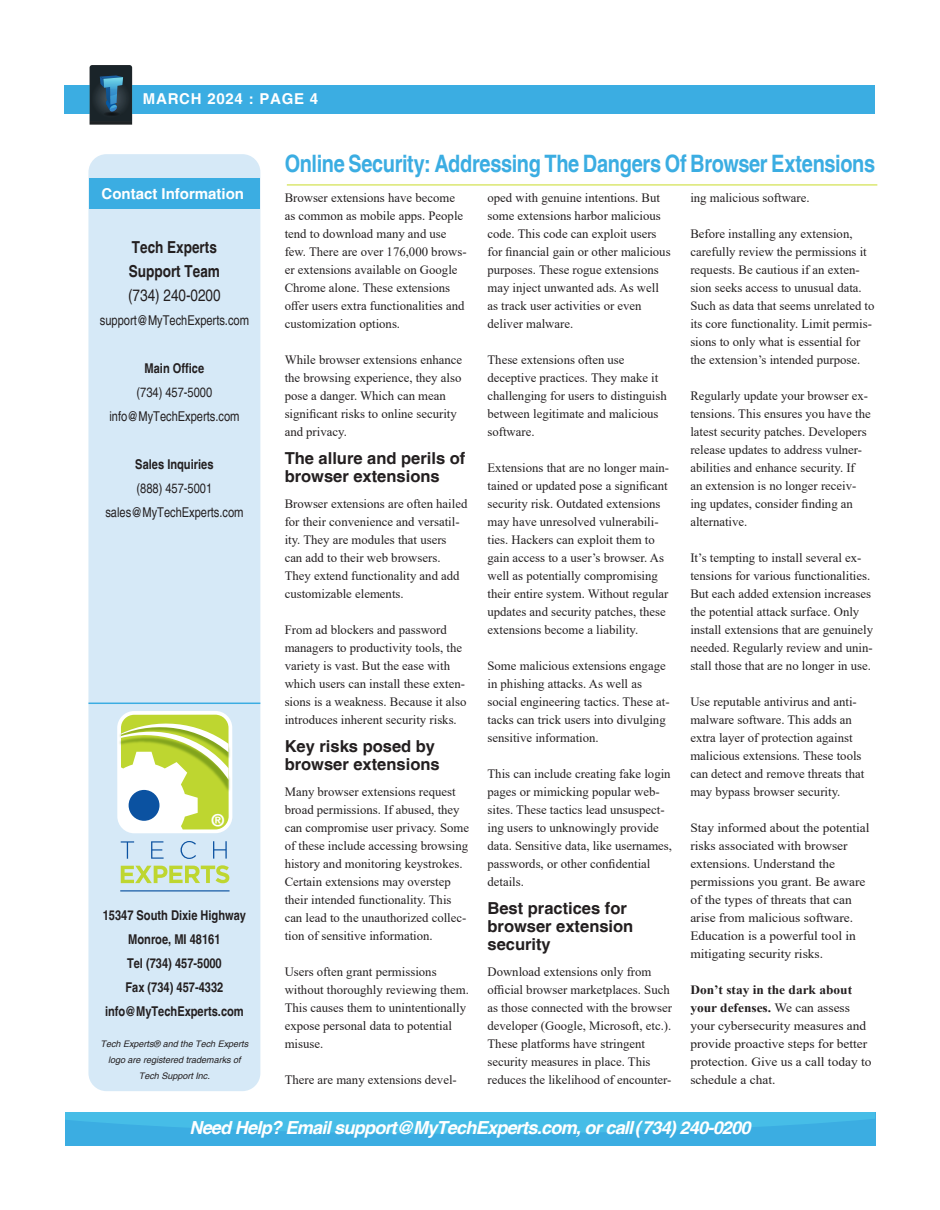
<style>
.page{position:relative;width:940px;height:1210px;background:#fff}
.page>*{position:absolute;margin:0;border:0;box-sizing:border-box;transform-origin:0 0}
.t1{font:700 24px "Helvetica";letter-spacing:-.015em;color:#3bade2;scale:.83 1}
.t2{font:italic 700 18px "Helvetica";letter-spacing:-.04em;color:#fff}
.t3{font:700 16.5px/18px "Helvetica";color:#231f20}
.t4{font:700 condensed 16.5px/24px "Helvetica";color:#231f20}
.t5{font:condensed 16.5px "Helvetica";color:#231f20}
.t6{font:700 16.5px "Helvetica";color:#fff}
.t7{font:700 15px "Helvetica";color:#fff}
.t8{font:700 15px "Helvetica";letter-spacing:.05em;color:#fff}
.t9{font:700 condensed 13.5px/24px "Helvetica";color:#231f20;text-align:center}
.t10{font:condensed 13.5px/24px "Helvetica";color:#231f20;text-align:center}
.t11{font:12.75px/18px "Times New Roman";color:#231f20}
.t12{font:12.75px/18px "Times New Roman";color:#231f20;scale:1.05 1}
.t13{font:italic 9px/15.8px "Helvetica";color:#231f20;text-align:center}
.s1{font-weight:700}
</style>
<div class="page">
<div style="left:65px;top:1112px;width:810px;height:33px;background:#3bade2"></div>
<svg style="left:65px;top:1112px;width:810px;height:21px"></svg>
<div style="left:65px;top:85px;width:810px;height:29px;background:#3bade2"></div>
<svg style="left:89px;top:65px;width:43px;height:60px;background:#28404d"></svg>
<div style="left:88px;top:154px;width:172px;height:937px;background:#d6e9f7;border-radius:18px"></div>
<img style="left:117px;top:711px;width:116px;height:132px">
<svg style="left:121px;top:865px;width:108px;height:18px"></svg>
<svg style="left:121px;top:841px;width:13px;height:17px"></svg>
<svg style="left:151px;top:841px;width:13px;height:17px"></svg>
<svg style="left:180px;top:841px;width:16px;height:18px"></svg>
<svg style="left:213px;top:841px;width:14px;height:17px"></svg>
<hr style="left:120px;top:890px;width:109px;height:1px;background:#0b52a1">
<svg style="left:121px;top:714px;width:108px;height:115px;background:#c8da89"></svg>
<div style="left:89px;top:178px;width:171px;height:30px;background:#3bade2"></div>
<hr style="left:88px;top:702px;width:172px;height:2px;background:#3bade2">
<hr style="left:287px;top:185px;width:590px;height:1px;background:#cadb2a">
<p class="t8" style="left:143px;top:90px;width:177px">MARCH 2024 : PAGE 4</p>
<p class="t7" style="left:102px;top:184px;width:144px">Contact Information</p>
<p class="t4" style="left:129px;top:235px;width:92px">Tech Experts<br>Support Team</p>
<p class="t5" style="left:128px;top:285px;width:94px">(734) 240-0200</p>
<p class="t10" style="left:100px;top:308px;width:151px">support@MyTechExperts.com</p>
<p class="t9" style="left:145px;top:356px;width:61px">Main Office</p>
<p class="t10" style="left:109px;top:380px;width:131px">(734) 457-5000 info@MyTechExperts.com</p>
<p class="t9" style="left:135px;top:452px;width:80px">Sales Inquiries</p>
<p class="t10" style="left:105px;top:476px;width:139px">(888) 457-5001 sales@MyTechExperts.com</p>
<p class="t6" style="left:212px;top:810px;width:14px">®</p>
<p class="t9" style="left:103px;top:903px;width:145px">15347 South Dixie Highway<br>Monroe, MI 48161<br>Tel (734) 457-5000<br>Fax (734) 457-4332 info@MyTechExperts.com</p>
<p class="t13" style="left:101px;top:1036px;width:149px">Tech Experts® and the Tech Experts logo are registered trademarks of<br>Tech Support Inc.</p>
<h1 class="t1" style="left:285px;top:148px;width:713px">Online Security: Addressing The Dangers Of Browser Extensions</h1>
<p class="t11" style="left:285px;top:188px;width:183px">Browser extensions have become as common as mobile apps. People tend to download many and use few. There are over 176,000 brows&shy;er extensions available on Google<br>Chrome alone. These extensions offer users extra functionalities and customization options.</p>
<p class="t11" style="left:285px;top:350px;width:179px">While browser extensions enhance the browsing experience, they also pose a danger. Which can mean significant risks to online security and privacy.</p>
<p class="t3" style="left:285px;top:449px;width:182px">The allure and perils of browser extensions</p>
<p class="t11" style="left:285px;top:494px;width:184px">Browser extensions are often hailed for their convenience and versatil&shy;ity. They are modules that users can add to their web browsers.<br>They extend functionality and add customizable elements.</p>
<p class="t11" style="left:285px;top:620px;width:183px">From ad blockers and password managers to productivity tools, the variety is vast. But the ease with which users can install these exten&shy;sions is a weakness. Because it also introduces inherent security risks.</p>
<p class="t3" style="left:285px;top:737px;width:156px">Key risks posed by browser extensions</p>
<p class="t11" style="left:285px;top:782px;width:186px">Many browser extensions request broad permissions. If abused, they can compromise user privacy. Some of these include accessing browsing history and monitoring keystrokes.<br>Certain extensions may overstep their intended functionality. This can lead to the unauthorized collec&shy;tion of sensitive information.</p>
<p class="t11" style="left:285px;top:962px;width:186px">Users often grant permissions without thoroughly reviewing them.<br>This causes them to unintentionally expose personal data to potential misuse.</p>
<p class="t11" style="left:285px;top:1070px;width:174px">There are many extensions devel-</p>
<p class="t11" style="left:690px;top:188px;width:121px">ing malicious software.</p>
<p class="t11" style="left:690px;top:224px;width:186px">Before installing any extension, carefully review the permissions it requests. Be cautious if an exten&shy;sion seeks access to unusual data.<br>Such as data that seems unrelated to its core functionality. Limit permis&shy;sions to only what is essential for the extension’s intended purpose.</p>
<p class="t11" style="left:690px;top:386px;width:182px">Regularly update your browser ex&shy;tensions. This ensures you have the latest security patches. Developers release updates to address vulner&shy;abilities and enhance security. If<br>an extension is no longer receiv&shy;ing updates, consider finding an alternative.</p>
<p class="t11" style="left:690px;top:548px;width:184px">It’s tempting to install several ex&shy;tensions for various functionalities.<br>But each added extension increases the potential attack surface. Only install extensions that are genuinely needed. Regularly review and unin&shy;stall those that are no longer in use.</p>
<p class="t11" style="left:690px;top:692px;width:175px">Use reputable antivirus and anti&shy;malware software. This adds an extra layer of protection against malicious extensions. These tools can detect and remove threats that may bypass browser security.</p>
<p class="t12" style="left:690px;top:818px;width:172px">Stay informed about the potential risks associated with browser extensions. Understand the permissions you grant. Be aware of the types of threats that can arise from malicious software.<br>Education is a powerful tool in mitigating security risks.</p>
<p class="t12" style="left:690px;top:980px;width:174px"><span class="s1">Don’t stay in the dark about your defenses.</span> We can assess your cybersecurity measures and provide proactive steps for better protection. Give us a call today to schedule a chat.</p>
<p class="t11" style="left:487px;top:188px;width:185px">oped with genuine intentions. But some extensions harbor malicious code. This code can exploit users for financial gain or other malicious purposes. These rogue extensions may inject unwanted ads. As well as track user activities or even deliver malware.</p>
<p class="t11" style="left:487px;top:350px;width:181px">These extensions often use deceptive practices. They make it challenging for users to distinguish between legitimate and malicious software.</p>
<p class="t11" style="left:487px;top:458px;width:183px">Extensions that are no longer main&shy;tained or updated pose a significant security risk. Outdated extensions may have unresolved vulnerabili&shy;ties. Hackers can exploit them to gain access to a user’s browser. As well as potentially compromising their entire system. Without regular updates and security patches, these extensions become a liability.</p>
<p class="t11" style="left:487px;top:656px;width:184px">Some malicious extensions engage in phishing attacks. As well as social engineering tactics. These at&shy;tacks can trick users into divulging sensitive information.</p>
<p class="t11" style="left:487px;top:764px;width:186px">This can include creating fake login pages or mimicking popular web&shy;sites. These tactics lead unsuspect&shy;ing users to unknowingly provide data. Sensitive data, like usernames, passwords, or other confidential details.</p>
<p class="t3" style="left:487px;top:899px;width:147px">Best practices for browser extension security</p>
<p class="t11" style="left:487px;top:962px;width:186px">Download extensions only from official browser marketplaces. Such as those connected with the browser developer (Google, Microsoft, etc.).<br>These platforms have stringent security measures in place. This reduces the likelihood of encounter-</p>
<h2 class="t2" style="left:189px;top:1117px;width:562px">Need Help? Email support@MyTechExperts.com, or call (734) 240-0200</h2>
</div>
